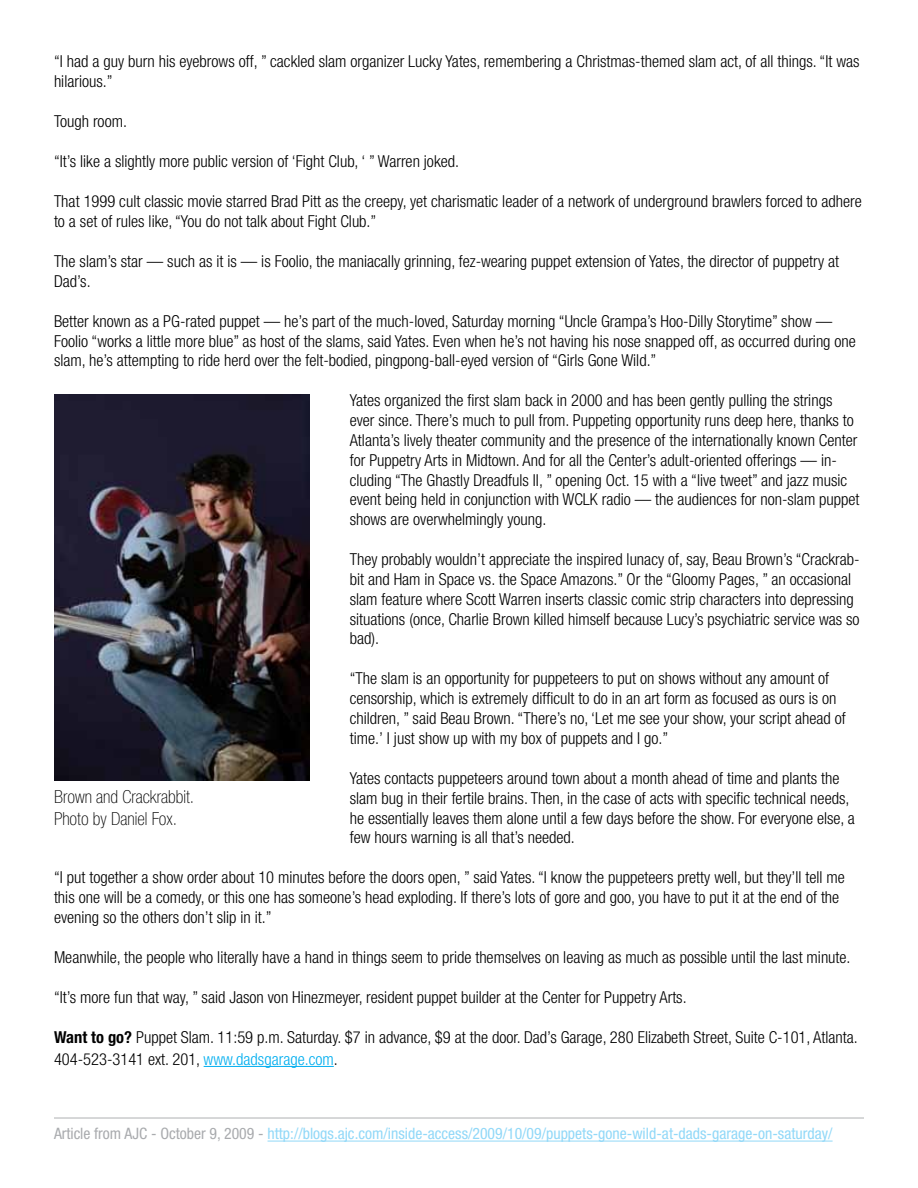
<style>
.page{position:relative;width:918px;height:1188px;background:#fff}
.page>*{position:absolute;margin:0;border:0;box-sizing:border-box;transform-origin:0 0}
.t1{font:100 condensed 18px/21.6px "Helvetica Neue";color:#000}
.t2{font:300 condensed 16.5px/19.8px "Helvetica Neue";color:#000}
.t3{font:condensed 15.75px "Helvetica Neue";color:#91d8f8}
.s1{font-weight:700}
.s2{color:#00aeef}
.s3{color:#a9abae}
</style>
<div class="page">
<hr style="left:204px;top:1066px;width:130px;height:1px;background:#00aeef">
<img style="left:54px;top:395px;width:255px;height:385px">
<hr style="left:268px;top:1141px;width:565px;height:1px;background:#91d8f8">
<hr style="left:54px;top:1117px;width:810px;height:2px;background:#c9cacc">
<p class="t2" style="left:54px;top:51px;width:807px">“I had a guy burn his eyebrows off, ” cackled slam organizer Lucky Yates, remembering a Christmas-themed slam act, of all things. “It was hilarious.”</p>
<p class="t2" style="left:54px;top:111px;width:74px">Tough room.</p>
<p class="t2" style="left:54px;top:151px;width:407px">“It’s like a slightly more public version of ‘Fight Club, ‘ ” Warren joked.</p>
<p class="t2" style="left:54px;top:191px;width:809px">That 1999 cult classic movie starred Brad Pitt as the creepy, yet charismatic leader of a network of underground brawlers forced to adhere to a set of rules like, “You do not talk about Fight Club.”</p>
<p class="t2" style="left:54px;top:251px;width:787px">The slam’s star — such as it is — is Foolio, the maniacally grinning, fez-wearing puppet extension of Yates, the director of puppetry at<br>Dad’s.</p>
<p class="t2" style="left:54px;top:311px;width:803px">Better known as a PG-rated puppet — he’s part of the much-loved, Saturday morning “Uncle Grampa’s Hoo-Dilly Storytime” show —<br>Foolio “works a little more blue” as host of the slams, said Yates. Even when he’s not having his nose snapped off, as occurred during one slam, he’s attempting to ride herd over the felt-bodied, pingpong-ball-eyed version of “Girls Gone Wild.”</p>
<p class="t2" style="left:350px;top:391px;width:511px">Yates organized the first slam back in 2000 and has been gently pulling the strings ever since. There’s much to pull from. Puppeting opportunity runs deep here, thanks to Atlanta’s lively theater community and the presence of the internationally known Center for Puppetry Arts in Midtown. And for all the Center’s adult-oriented offerings — in&shy;cluding “The Ghastly Dreadfuls II, ” opening Oct. 15 with a “live tweet” and jazz music event being held in conjunction with WCLK radio — the audiences for non-slam puppet shows are overwhelmingly young.</p>
<p class="t2" style="left:350px;top:549px;width:512px">They probably wouldn’t appreciate the inspired lunacy of, say, Beau Brown’s “Crackrab&shy;bit and Ham in Space vs. the Space Amazons.” Or the “Gloomy Pages, ” an occasional slam feature where Scott Warren inserts classic comic strip characters into depressing situations (once, Charlie Brown killed himself because Lucy’s psychiatric service was so bad).</p>
<p class="t2" style="left:350px;top:669px;width:498px">“The slam is an opportunity for puppeteers to put on shows without any amount of censorship, which is extremely difficult to do in an art form as focused as ours is on children, ” said Beau Brown. “There’s no, ‘Let me see your show, your script ahead of time.’ I just show up with my box of puppets and I go.”</p>
<p class="t2" style="left:350px;top:768px;width:507px">Yates contacts puppeteers around town about a month ahead of time and plants the slam bug in their fertile brains. Then, in the case of acts with specific technical needs, he essentially leaves them alone until a few days before the show. For everyone else, a few hours warning is all that’s needed.</p>
<p class="t2" style="left:54px;top:868px;width:792px">“I put together a show order about 10 minutes before the doors open, ” said Yates. “I know the puppeteers pretty well, but they’ll tell me this one will be a comedy, or this one has someone’s head exploding. If there’s lots of gore and goo, you have to put it at the end of the evening so the others don’t slip in it.”</p>
<p class="t2" style="left:54px;top:947px;width:798px">Meanwhile, the people who literally have a hand in things seem to pride themselves on leaving as much as possible until the last minute.</p>
<p class="t2" style="left:54px;top:987px;width:634px">“It’s more fun that way, ” said Jason von Hinezmeyer, resident puppet builder at the Center for Puppetry Arts.</p>
<p class="t2" style="left:54px;top:1026px;width:805px;line-height:21.6px"><span class="s1">Want to go?</span> Puppet Slam. 11:59 p.m. Saturday. $7 in advance, $9 at the door. Dad’s Garage, 280 Elizabeth Street, Suite C-101, Atlanta.<br>404-523-3141 ext. 201, <span class="s2">www.dadsgarage.com</span>.</p>
<p class="t1" style="left:54px;top:786px;width:142px">Brown and Crackrabbit.<br>Photo by Daniel Fox.</p>
<p class="t3" style="left:54px;top:1125px;width:780px"><span class="s3">Article from AJC - October 9, 2009 -</span> http://blogs.ajc.com/inside-access/2009/10/09/puppets-gone-wild-at-dads-garage-on-saturday/</p>
</div>
